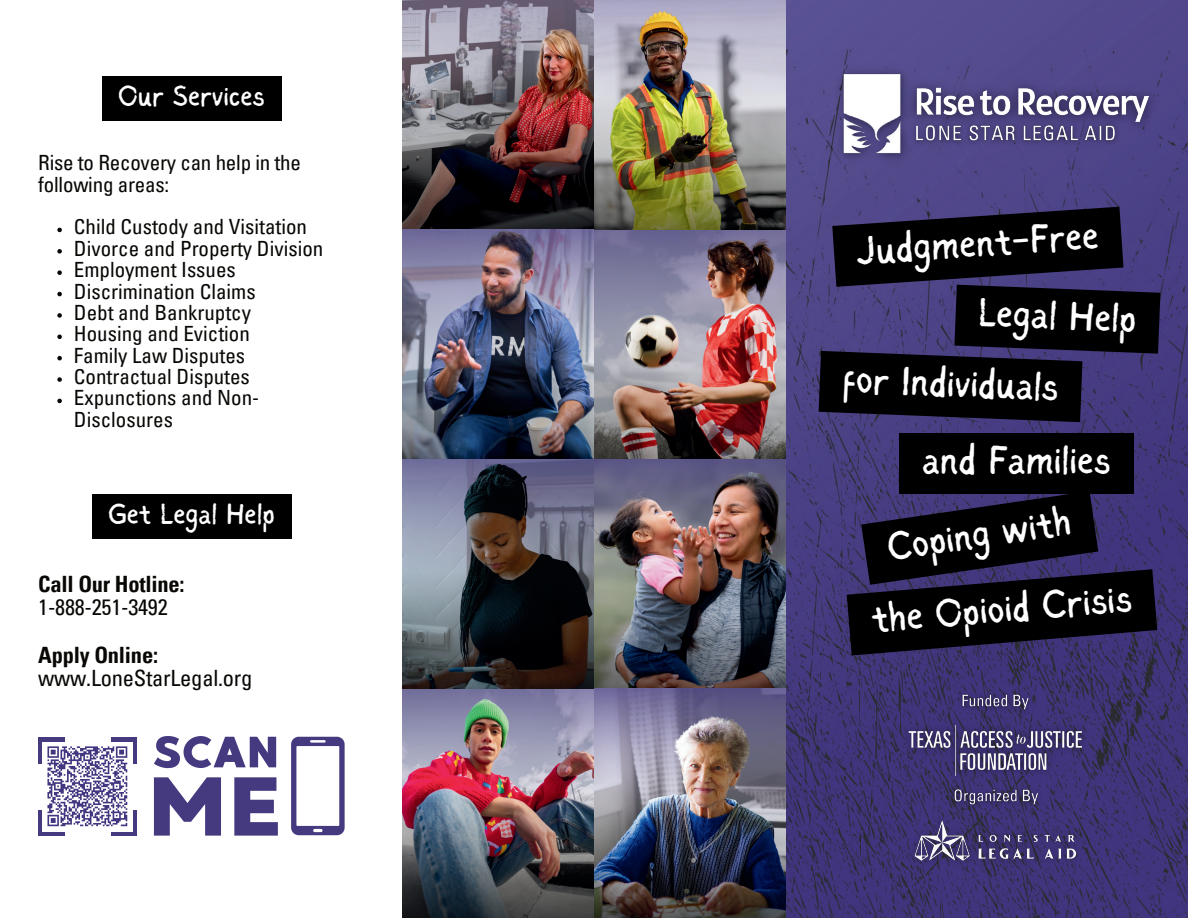
<style>
.page{position:relative;width:1188px;height:918px;background:#fff}
.page>*{position:absolute;margin:0;border:0;box-sizing:border-box;transform-origin:0 0}
.t1{font:40.5px "Sigher";color:#fff}
.t2{font:29.4px "Sigher";color:#fff}
.t3{font:condensed 22.5px "Univers LT Pro";letter-spacing:-.01em;color:#080704}
.t4{font:700 condensed 22.5px "Univers LT Pro";letter-spacing:-.01em;color:#080704}
.t5{font:condensed 21px/21.3px "Univers LT Pro";color:#080704}
</style>
<div class="page">
<img style="left:785px;top:0;width:403px;height:918px">
<img style="left:902px;top:718px;width:188px;height:66px">
<img style="left:907px;top:812px;width:178px;height:56px">
<img style="left:953px;top:687px;width:86px;height:33px">
<img style="left:945px;top:781px;width:103px;height:33px">
<img style="left:833px;top:62px;width:80px;height:105px">
<img style="left:900px;top:72px;width:266px;height:67px">
<img style="left:908px;top:117px;width:216px;height:33px">
<hr style="left:38px;top:832px;width:26px;height:4px;background:#453a80">
<hr style="left:38px;top:810px;width:4px;height:26px;background:#453a80">
<hr style="left:133px;top:810px;width:4px;height:26px;background:#453a80">
<hr style="left:112px;top:832px;width:25px;height:4px;background:#453a80">
<div style="left:112px;top:737px;width:25px;height:5px;background:#453a80"></div>
<hr style="left:133px;top:737px;width:4px;height:26px;background:#453a80">
<hr style="left:38px;top:737px;width:4px;height:26px;background:#453a80">
<div style="left:38px;top:737px;width:26px;height:5px;background:#453a80"></div>
<svg style="left:291px;top:737px;width:53px;height:98px"></svg>
<svg style="left:154px;top:736px;width:122px;height:33px"></svg>
<svg style="left:154px;top:777px;width:67px;height:59px"></svg>
<svg style="left:234px;top:777px;width:44px;height:59px"></svg>
<svg style="left:47px;top:746px;width:81px;height:81px"></svg>
<img style="left:402px;top:0;width:383px;height:918px">
<div style="left:900px;top:433px;width:234px;height:61px;background:#000"></div>
<svg style="left:819px;top:207px;width:341px;height:215px;background:#1b1831"></svg>
<svg style="left:847px;top:491px;width:310px;height:164px;background:#161228"></svg>
<div style="left:102px;top:76px;width:179px;height:45px;background:#000"></div>
<svg style="left:57px;top:228px;width:5px;height:4px"></svg>
<svg style="left:57px;top:249px;width:5px;height:5px"></svg>
<svg style="left:57px;top:270px;width:5px;height:5px"></svg>
<svg style="left:57px;top:292px;width:5px;height:4px"></svg>
<svg style="left:57px;top:313px;width:5px;height:5px"></svg>
<svg style="left:57px;top:335px;width:5px;height:4px"></svg>
<svg style="left:57px;top:356px;width:5px;height:4px"></svg>
<svg style="left:57px;top:377px;width:5px;height:5px"></svg>
<svg style="left:57px;top:399px;width:5px;height:4px"></svg>
<div style="left:92px;top:494px;width:199px;height:45px;background:#000"></div>
<h2 class="t2" style="left:118px;top:76px;width:148px">Our Services</h2>
<p class="t5" style="left:38px;top:152px;width:264px">Rise to Recovery can help in the following areas:</p>
<p class="t5" style="left:74px;top:216px;width:251px">Child Custody and Visitation<br>Divorce and Property Division<br>Employment Issues<br>Discrimination Claims<br>Debt and Bankruptcy<br>Housing and Eviction<br>Family Law Disputes<br>Contractual Disputes<br>Expunctions and Non-<br>Disclosures</p>
<h2 class="t2" style="left:108px;top:494px;width:169px">Get Legal Help</h2>
<p class="t4" style="left:38px;top:570px;width:148px">Call Our Hotline:</p>
<p class="t3" style="left:38px;top:593px;width:131px">1-888-251-3492</p>
<p class="t4" style="left:38px;top:641px;width:121px">Apply Online:</p>
<p class="t3" style="left:38px;top:664px;width:216px">www.LoneStarLegal.org</p>
<h1 class="t1" style="left:855px;top:225px;width:244px;rotate:-4deg">Judgment-Free</h1>
<h1 class="t1" style="left:979px;top:286px;width:160px;rotate:2deg">Legal Help</h1>
<h1 class="t1" style="left:843px;top:352px;width:218px;rotate:2deg">for Individuals</h1>
<h1 class="t1" style="left:922px;top:433px;width:190px">and Families</h1>
<h1 class="t1" style="left:884px;top:521px;width:187px;rotate:-8deg">Coping with</h1>
<h1 class="t1" style="left:869px;top:593px;width:263px;rotate:-5deg">the Opioid Crisis</h1>
</div>
